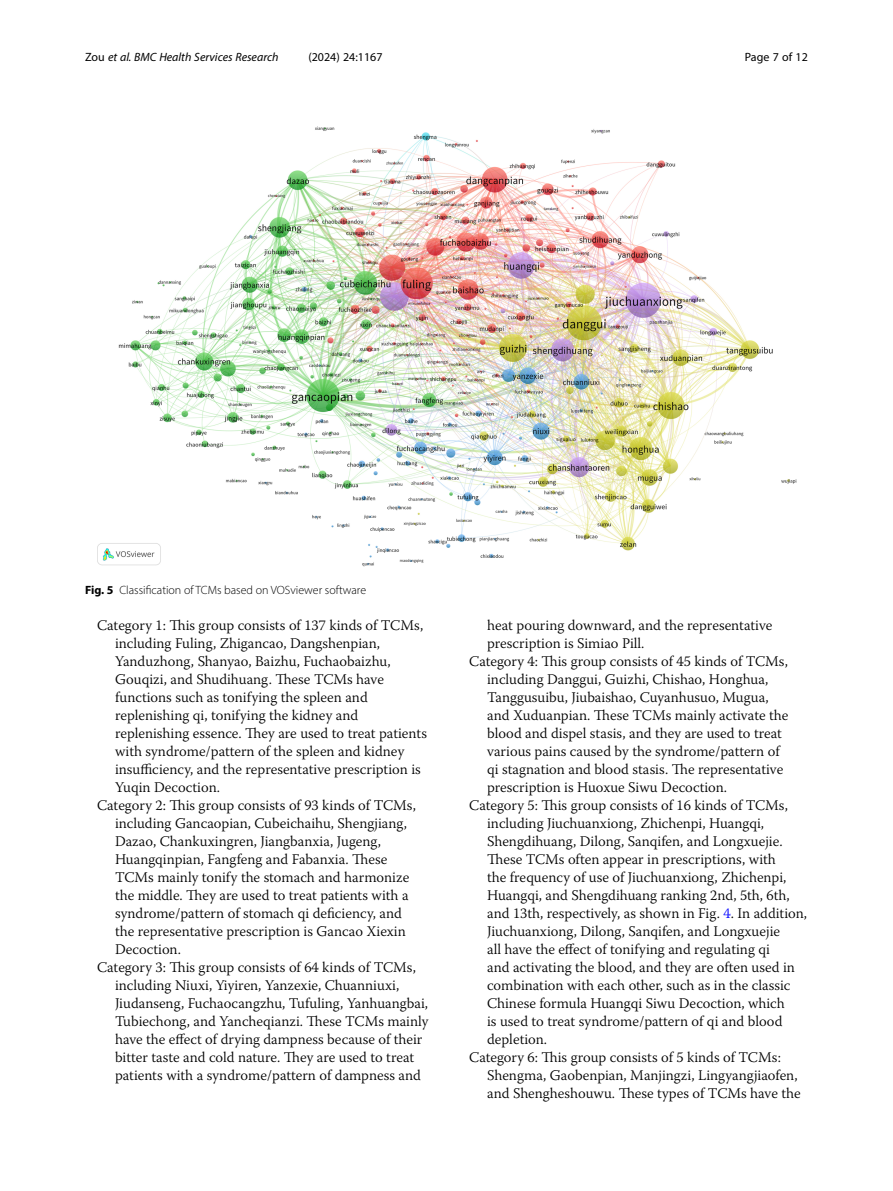
<style>
.page{position:relative;width:893px;height:1191px;background:#fff}
.page>*{position:absolute;margin:0;border:0;box-sizing:border-box;transform-origin:0 0}
.Unordered_None_L1{font:300 14.7px/18px "Warnock Pro";color:#000}
.Figure_Caption{font:300 12px "Myriad Pro";color:#000}
.t1{font:italic 12px "Myriad Pro";color:#000}
.t2{font:12px "Myriad Pro";color:#000}
.s1{font-style:normal}
.s2{font-weight:700}
.s3{color:#00f}
</style>
<div class="page">
<img style="left:97px;top:126px;width:700px;height:441px">
<p class="t1" style="left:85px;top:50px;width:195px"><span class="s1">Zou</span> et al. BMC Health Services Research</p>
<p class="t2" style="left:308px;top:50px;width:76px">(2024) 24:1167</p>
<p class="t2" style="left:745px;top:50px;width:65px">Page 7 of 12</p>
<p class="Figure_Caption" style="left:85px;top:582px;width:283px"><span class="s2">Fig. 5</span> Classification of TCMs based on VOSviewer software</p>
<p class="Unordered_None_L1" style="left:115px;top:616px;width:313px;text-indent:-18px">Category 1: This group consists of 137 kinds of TCMs, including Fuling, Zhigancao, Dangshenpian, Yanduzhong, Shanyao, Baizhu, Fuchaobaizhu, Gouqizi, and Shudihuang. These TCMs have functions such as tonifying the spleen and replenishing qi, tonifying the kidney and replenishing essence. They are used to treat patients with syndrome/pattern of the spleen and kidney insufficiency, and the representative prescription is Yuqin Decoction.</p>
<p class="Unordered_None_L1" style="left:115px;top:796px;width:303px;text-indent:-18px">Category 2: This group consists of 93 kinds of TCMs, including Gancaopian, Cubeichaihu, Shengjiang, Dazao, Chankuxingren, Jiangbanxia, Jugeng, Huangqinpian, Fangfeng and Fabanxia. These TCMs mainly tonify the stomach and harmonize the middle. They are used to treat patients with a syndrome/pattern of stomach qi deficiency, and the representative prescription is Gancao Xiexin Decoction.</p>
<p class="Unordered_None_L1" style="left:115px;top:958px;width:315px;text-indent:-18px">Category 3: This group consists of 64 kinds of TCMs, including Niuxi, Yiyiren, Yanzexie, Chuanniuxi, Jiudanseng, Fuchaocangzhu, Tufuling, Yanhuangbai, Tubiechong, and Yancheqianzi. These TCMs mainly have the effect of drying dampness because of their bitter taste and cold nature. They are used to treat patients with a syndrome/pattern of dampness and</p>
<p class="Unordered_None_L1" style="left:487px;top:616px;width:287px">heat pouring downward, and the representative prescription is Simiao Pill.</p>
<p class="Unordered_None_L1" style="left:487px;top:652px;width:303px;text-indent:-18px">Category 4: This group consists of 45 kinds of TCMs, including Danggui, Guizhi, Chishao, Honghua, Tanggusuibu, Jiubaishao, Cuyanhusuo, Mugua, and Xuduanpian. These TCMs mainly activate the blood and dispel stasis, and they are used to treat various pains caused by the syndrome/pattern of qi stagnation and blood stasis. The representative prescription is Huoxue Siwu Decoction.</p>
<p class="Unordered_None_L1" style="left:487px;top:796px;width:321px;text-indent:-18px">Category 5: This group consists of 16 kinds of TCMs, including Jiuchuanxiong, Zhichenpi, Huangqi, Shengdihuang, Dilong, Sanqifen, and Longxuejie.<br>These TCMs often appear in prescriptions, with<br>the frequency of use of Jiuchuanxiong, Zhichenpi, Huangqi, and Shengdihuang ranking 2nd, 5th, 6th, and 13th, respectively, as shown in Fig. <span class="s3">4</span>. In addition, Jiuchuanxiong, Dilong, Sanqifen, and Longxuejie<br>all have the effect of tonifying and regulating qi<br>and activating the blood, and they are often used in combination with each other, such as in the classic Chinese formula Huangqi Siwu Decoction, which<br>is used to treat syndrome/pattern of qi and blood depletion.</p>
<p class="Unordered_None_L1" style="left:487px;top:1048px;width:315px;text-indent:-18px">Category 6: This group consists of 5 kinds of TCMs:<br>Shengma, Gaobenpian, Manjingzi, Lingyangjiaofen, and Shengheshouwu. These types of TCMs have the</p>
</div>
